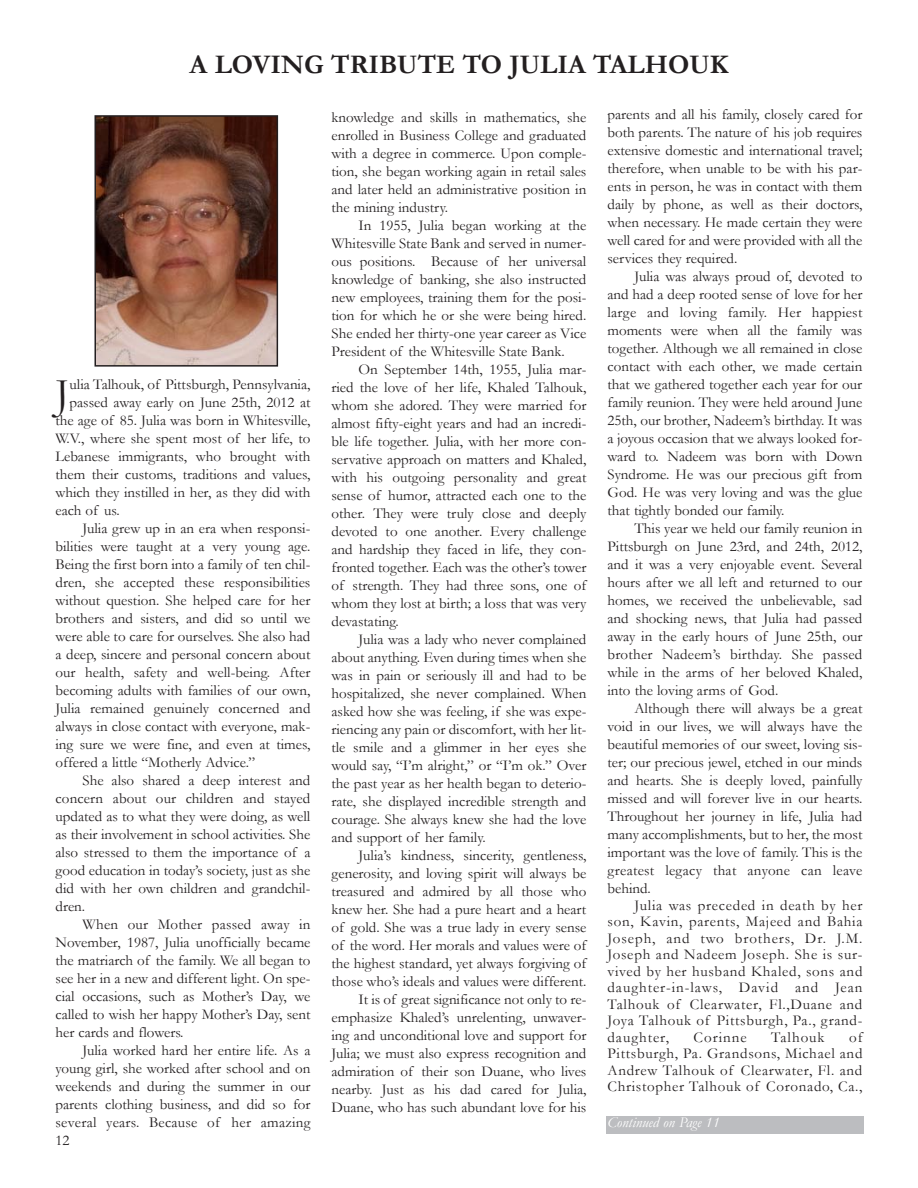
<style>
.page{position:relative;width:918px;height:1188px;background:#fff}
.page>*{position:absolute;margin:0;border:0;box-sizing:border-box;transform-origin:0 0}
.t1{font:42.45px "Garamond";color:#231f20}
.t2{font:700 27px "Garamond";color:#231f20}
.t3{font:15px/18px "Garamond";color:#231f20;text-align:justify}
.t4{font:15px "Garamond";letter-spacing:.02em;color:#231f20}
.t5{font:italic 15px "Garamond";color:#fff}
.t6{font:15px "Garamond";letter-spacing:.065em;color:#231f20}
</style>
<div class="page">
<div style="left:606px;top:1116px;width:258px;height:18px;background:#bcbdc0"></div>
<img style="left:97px;top:118px;width:178px;height:246px">
<div style="left:94px;top:115px;width:184px;height:252px;border:2px solid #231f20"></div>
<h2 class="t2" style="left:190px;top:50px;width:540px">A LOVING TRIBUTE TO JULIA TALHOUK</h2>
<h1 class="t1" style="left:56px;top:371px;width:16px">J</h1>
<p class="t3" style="left:70px;top:376px;width:242px">ulia Talhouk, of Pittsburgh, Pennsylvania,</p>
<p class="t3" style="left:70px;top:394px;width:242px">passed away early on June 25th, 2012 at</p>
<p class="t3" style="left:56px;top:412px;width:256px">the age of 85. Julia was born in Whitesville,</p>
<p class="t3" style="left:56px;top:430px;width:256px">W.V., where she spent most of her life, to</p>
<p class="t3" style="left:56px;top:448px;width:256px">Lebanese immigrants, who brought with</p>
<p class="t3" style="left:56px;top:466px;width:256px">them their customs, traditions and values,</p>
<p class="t3" style="left:56px;top:484px;width:256px">which they instilled in her, as they did with</p>
<p class="t3" style="left:56px;top:502px;width:66px">each of us.</p>
<p class="t3" style="left:83px;top:520px;width:229px">Julia grew up in an era when responsi-</p>
<p class="t3" style="left:56px;top:538px;width:256px">bilities were taught at a very young age.</p>
<p class="t3" style="left:56px;top:556px;width:256px">Being the first born into a family of ten chil-</p>
<p class="t3" style="left:56px;top:574px;width:256px">dren, she accepted these responsibilities</p>
<p class="t3" style="left:56px;top:592px;width:256px">without question. She helped care for her</p>
<p class="t3" style="left:56px;top:610px;width:257px">brothers and sisters, and did so until we</p>
<p class="t3" style="left:56px;top:628px;width:256px">were able to care for ourselves. She also had</p>
<p class="t3" style="left:56px;top:646px;width:256px">a deep, sincere and personal concern about</p>
<p class="t3" style="left:56px;top:664px;width:256px">our health, safety and well-being. After</p>
<p class="t3" style="left:56px;top:682px;width:256px">becoming adults with families of our own,</p>
<p class="t3" style="left:56px;top:700px;width:257px">Julia remained genuinely concerned and</p>
<p class="t3" style="left:56px;top:718px;width:256px">always in close contact with everyone, mak-</p>
<p class="t3" style="left:56px;top:736px;width:256px">ing sure we were fine, and even at times,</p>
<p class="t3" style="left:56px;top:754px;width:201px">offered a little “Motherly Advice.”</p>
<p class="t3" style="left:83px;top:772px;width:229px">She also shared a deep interest and</p>
<p class="t3" style="left:56px;top:790px;width:256px">concern about our children and stayed</p>
<p class="t3" style="left:56px;top:808px;width:256px">updated as to what they were doing, as well</p>
<p class="t3" style="left:56px;top:826px;width:256px">as their involvement in school activities. She</p>
<p class="t3" style="left:56px;top:844px;width:256px">also stressed to them the importance of a</p>
<p class="t3" style="left:56px;top:862px;width:256px">good education in today’s society, just as she</p>
<p class="t3" style="left:56px;top:880px;width:256px">did with her own children and grandchil-</p>
<p class="t3" style="left:56px;top:898px;width:31px">dren.</p>
<p class="t3" style="left:83px;top:916px;width:229px">When our Mother passed away in</p>
<p class="t3" style="left:56px;top:934px;width:256px">November, 1987, Julia unofficially became</p>
<p class="t3" style="left:56px;top:952px;width:256px">the matriarch of the family. We all began to</p>
<p class="t3" style="left:56px;top:970px;width:256px">see her in a new and different light. On spe-</p>
<p class="t3" style="left:56px;top:988px;width:256px">cial occasions, such as Mother’s Day, we</p>
<p class="t3" style="left:56px;top:1006px;width:256px">called to wish her happy Mother’s Day, sent</p>
<p class="t3" style="left:56px;top:1024px;width:130px">her cards and flowers.</p>
<p class="t3" style="left:83px;top:1042px;width:229px">Julia worked hard her entire life. As a</p>
<p class="t3" style="left:56px;top:1060px;width:256px">young girl, she worked after school and on</p>
<p class="t3" style="left:56px;top:1078px;width:256px">weekends and during the summer in our</p>
<p class="t3" style="left:56px;top:1096px;width:256px">parents clothing business, and did so for</p>
<p class="t4" style="left:56px;top:1114px;width:256px">several years. Because of her amazing</p>
<p class="t3" style="left:56px;top:1132px;width:16px">12</p>
<p class="t3" style="left:332px;top:109px;width:256px">knowledge and skills in mathematics, she enrolled in Business College and graduated with a degree in commerce. Upon comple&shy;tion, she began working again in retail sales and later held an administrative position in the mining industry.</p>
<p class="t3" style="left:332px;top:217px;width:256px;text-indent:27px">In 1955, Julia began working at the Whitesville State Bank and served in numer&shy;ous positions. Because of her universal knowledge of banking, she also instructed new employees, training them for the posi&shy;tion for which he or she were being hired.<br>She ended her thirty-one year career as Vice President of the Whitesville State Bank.</p>
<p class="t3" style="left:332px;top:361px;width:256px;text-indent:27px">On September 14th, 1955, Julia mar&shy;ried the love of her life, Khaled Talhouk, whom she adored. They were married for almost fifty-eight years and had an incredi&shy;ble life together. Julia, with her more con&shy;servative approach on matters and Khaled, with his outgoing personality and great sense of humor, attracted each one to the other. They were truly close and deeply devoted to one another. Every challenge and hardship they faced in life, they con&shy;fronted together. Each was the other’s tower of strength. They had three sons, one of whom they lost at birth; a loss that was very devastating.</p>
<p class="t3" style="left:332px;top:631px;width:256px;text-indent:27px">Julia was a lady who never complained about anything. Even during times when she was in pain or seriously ill and had to be hospitalized, she never complained. When asked how she was feeling, if she was expe&shy;riencing any pain or discomfort, with her lit&shy;tle smile and a glimmer in her eyes she would say, “I’m alright,” or “I’m ok.” Over the past year as her health began to deterio&shy;rate, she displayed incredible strength and courage. She always knew she had the love and support of her family.</p>
<p class="t3" style="left:332px;top:847px;width:257px;text-align:right">Julia’s kindness, sincerity, gentleness, generosity, and loving spirit will always be treasured and admired by all those who knew her. She had a pure heart and a heart of gold. She was a true lady in every sense of the word. Her morals and values were of the highest standard, yet always forgiving of those who’s ideals and values were different.<br>It is of great significance not only to re&shy;emphasize Khaled’s unrelenting, unwaver&shy;ing and unconditional love and support for Julia; we must also express recognition and admiration of their son Duane, who lives nearby. Just as his dad cared for Julia, Duane, who has such abundant love for his</p>
<p class="t3" style="left:608px;top:106px;width:256px">parents and all his family, closely cared for both parents. The nature of his job requires extensive domestic and international travel; therefore, when unable to be with his par&shy;ents in person, he was in contact with them daily by phone, as well as their doctors, when necessary. He made certain they were well cared for and were provided with all the services they required.</p>
<p class="t3" style="left:608px;top:268px;width:256px;text-indent:27px">Julia was always proud of, devoted to and had a deep rooted sense of love for her large and loving family. Her happiest moments were when all the family was together. Although we all remained in close contact with each other, we made certain that we gathered together each year for our family reunion. They were held around June 25th, our brother, Nadeem’s birthday. It was a joyous occasion that we always looked for&shy;ward to. Nadeem was born with Down Syndrome. He was our precious gift from God. He was very loving and was the glue that tightly bonded our family.</p>
<p class="t3" style="left:608px;top:520px;width:256px;text-indent:27px">This year we held our family reunion in Pittsburgh on June 23rd, and 24th, 2012, and it was a very enjoyable event. Several hours after we all left and returned to our homes, we received the unbelievable, sad and shocking news, that Julia had passed away in the early hours of June 25th, our brother Nadeem’s birthday. She passed while in the arms of her beloved Khaled, into the loving arms of God.</p>
<p class="t3" style="left:608px;top:700px;width:256px;text-indent:27px">Although there will always be a great void in our lives, we will always have the beautiful memories of our sweet, loving sis&shy;ter; our precious jewel, etched in our minds and hearts. She is deeply loved, painfully missed and will forever live in our hearts.<br>Throughout her journey in life, Julia had many accomplishments, but to her, the most important was the love of family. This is the greatest legacy that anyone can leave behind.</p>
<p class="t3" style="left:608px;top:897px;width:257px;line-height:16.5px;text-indent:27px">Julia was preceded in death by her son, Kavin, parents, Majeed and Bahia Joseph, and two brothers, Dr. J.M.<br>Joseph and Nadeem Joseph. She is sur&shy;vived by her husband Khaled, sons and daughter-in-laws, David and Jean Talhouk of Clearwater, Fl.,Duane and Joya Talhouk of Pittsburgh, Pa., grand&shy;daughter,</p>
<p class="t3" style="left:608px;top:1029px;width:257px;line-height:16.5px;text-indent:242px">of Pittsburgh, Pa. Grandsons, Michael and Andrew Talhouk of Clearwater, Fl. and Christopher Talhouk of Coronado, Ca.,</p>
<p class="t6" style="left:694px;top:1029px;width:55px">Corinne</p>
<p class="t6" style="left:771px;top:1029px;width:55px">Talhouk</p>
<p class="t5" style="left:608px;top:1114px;width:114px">Continued on Page 11</p>
</div>
